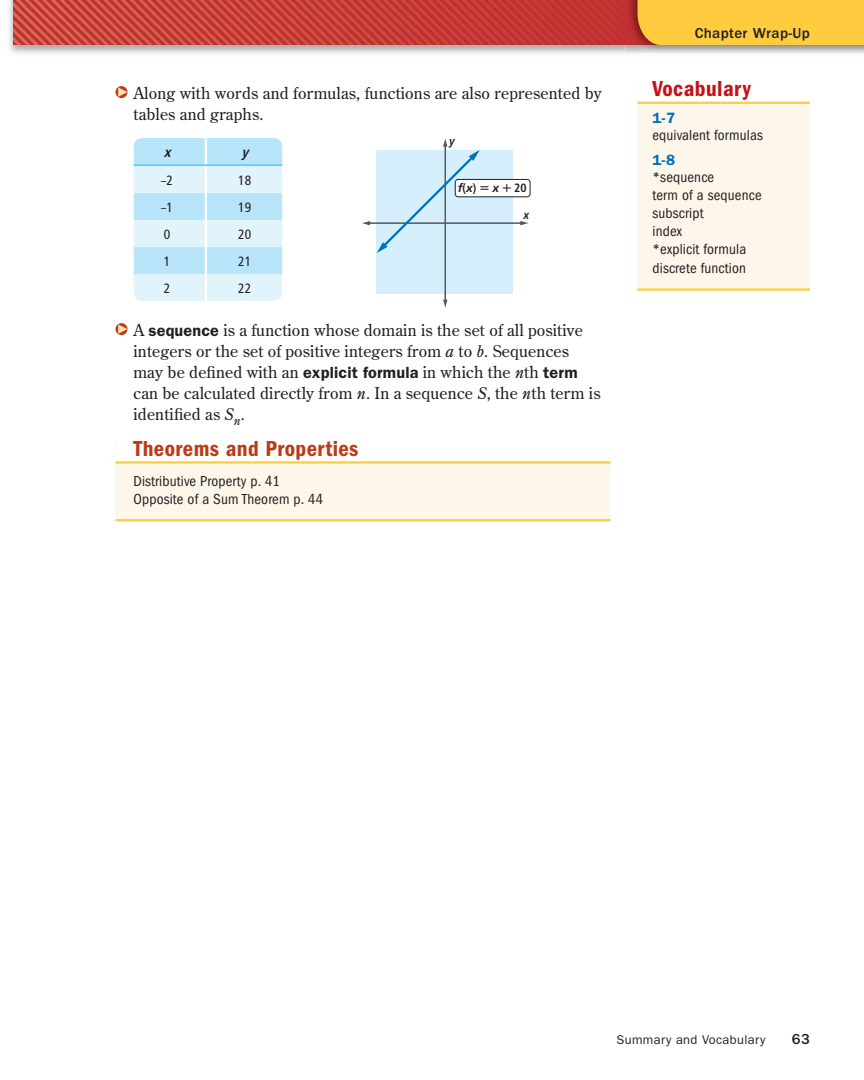
<style>
.page{position:relative;width:864px;height:1080px;background:#fff}
.page>*{position:absolute;margin:0;border:0;box-sizing:border-box;transform-origin:0 0}
.t1{font:22.5px "ITC Franklin Gothic Std Dm Cd";letter-spacing:.02em;color:#bd3b17}
.t2{font:22.5px "ITC Franklin Gothic Std Dm Cd";letter-spacing:.02em;color:#c4121a}
.t3{font:16.2px/21px "Century Old Style Std";letter-spacing:.01em;color:#231f20}
.t4{font:condensed 15px/18px "ITC Franklin Gothic Std";letter-spacing:.01em;color:#231f20}
.t5{font:500 15px "ITC Franklin Gothic Std";letter-spacing:.025em;color:#231f20}
.t6{font:italic 700 condensed 14.25px "Frutiger LT Std";color:#231f20}
.t7{font:condensed 13.5px "Frutiger LT Std";letter-spacing:.01em;color:#231f20}
.t8{font:13.5px "Uni Math";color:#231f20;scale:.75 1}
.t9{font:12.75px "ITC Franklin Gothic Std";letter-spacing:.03em;color:#231f20}
.t10{font:700 condensed 12px "Frutiger LT Std";color:#231f20}
.t11{font:italic 700 12px "Frutiger LT Std";color:#231f20;scale:.85 1}
.t12{font:italic 700 11.85px "Frutiger LT Std";color:#231f20;scale:.86 1}
.s1{font-family:"Frutiger LT Std";font-stretch:condensed}
.s2{font-style:italic;font-stretch:normal}
.s3{font-family:"Uni Math";font-stretch:normal}
.s4{font-family:"ITC Franklin Gothic Std";font-weight:600}
.s5{font-style:italic}
.s6{font-weight:600;font-stretch:normal;color:#0072bc}
</style>
<div class="page">
<img style="left:9px;top:0;width:633px;height:54px">
<img style="left:14px;top:0;width:611px;height:45px">
<img style="left:625px;top:0;width:13px;height:45px">
<div style="left:116px;top:86px;width:12px;height:12px;background:#bd3b17;border-radius:50%"></div>
<svg style="left:118px;top:87px;width:10px;height:10px"></svg>
<div style="left:116px;top:323px;width:12px;height:12px;background:#bd3b17;border-radius:50%"></div>
<svg style="left:118px;top:324px;width:10px;height:10px"></svg>
<div style="left:116px;top:438px;width:494px;height:81px;background:#fcf6eb"></div>
<div style="left:116px;top:425px;width:494px;height:36px;background:#fff"></div>
<hr style="left:116px;top:461px;width:494px;height:3px;background:#fecc3e">
<hr style="left:116px;top:519px;width:494px;height:2px;background:#fecc3e">
<svg style="left:134px;top:138px;width:148px;height:163px;background:#cdecfa"></svg>
<hr style="left:205px;top:138px;width:2px;height:26px;background:#fff">
<hr style="left:205px;top:166px;width:2px;height:27px;background:#fff">
<hr style="left:205px;top:193px;width:2px;height:27px;background:#fff">
<hr style="left:205px;top:220px;width:2px;height:27px;background:#fff">
<hr style="left:205px;top:247px;width:2px;height:27px;background:#fff">
<hr style="left:205px;top:274px;width:2px;height:27px;background:#fff">
<hr style="left:134px;top:164px;width:72px;height:2px;background:#6bcff6">
<hr style="left:206px;top:164px;width:76px;height:2px;background:#6bcff6">
<div style="left:377px;top:150px;width:136px;height:143px;background:#d4effb"></div>
<hr style="left:445px;top:145px;width:1px;height:156px;background:#57585a">
<svg style="left:443px;top:300px;width:4px;height:8px"></svg>
<hr style="left:369px;top:222px;width:153px;height:2px;background:#57585a">
<svg style="left:362px;top:221px;width:8px;height:4px"></svg>
<svg style="left:520px;top:221px;width:8px;height:4px"></svg>
<svg style="left:377px;top:139px;width:103px;height:114px"></svg>
<div style="left:455px;top:179px;width:75px;height:18px;background:#fff;border-radius:3px"></div>
<div style="left:455px;top:179px;width:75px;height:18px;border:1px solid #231f20;border-radius:3px"></div>
<div style="left:638px;top:81px;width:172px;height:210px;background:#fcf6eb"></div>
<div style="left:638px;top:66px;width:172px;height:36px;background:#fff"></div>
<hr style="left:638px;top:102px;width:172px;height:2px;background:#fecc3e">
<hr style="left:638px;top:288px;width:172px;height:3px;background:#fecc3e">
<div style="left:638px;top:0;width:226px;height:45px;background:#fecc3e"></div>
<p class="t3" style="left:134px;top:84px;width:470px">Along with words and formulas, functions are also represented by tables and graphs.</p>
<p class="t6" style="left:164px;top:147px;width:12px">x</p>
<p class="t6" style="left:241px;top:147px;width:8px">y</p>
<p class="t8" style="left:161px;top:175px;width:17px">–<span class="s1">2</span></p>
<p class="t7" style="left:238px;top:175px;width:15px">18</p>
<p class="t8" style="left:161px;top:202px;width:17px">–<span class="s1">1</span></p>
<p class="t7" style="left:238px;top:202px;width:15px">19</p>
<p class="t7" style="left:164px;top:229px;width:8px">0</p>
<p class="t7" style="left:238px;top:229px;width:15px">20</p>
<p class="t7" style="left:164px;top:256px;width:8px">1</p>
<p class="t7" style="left:238px;top:256px;width:15px">21</p>
<p class="t7" style="left:164px;top:283px;width:8px">2</p>
<p class="t7" style="left:238px;top:283px;width:15px">22</p>
<p class="t12" style="left:449px;top:134px;width:8px">y</p>
<p class="t10" style="left:458px;top:183px;width:70px"><span class="s2">f</span>(<span class="s2">x</span>) <span class="s3">=</span> <span class="s2">x</span> <span class="s3">+</span>20</p>
<p class="t11" style="left:523px;top:208px;width:8px">x</p>
<p class="t3" style="left:133px;top:321px;width:469px">A <span class="s4">sequence</span> is a function whose domain is the set of all positive integers or the set of positive integers from <span class="s5">a</span> to <span class="s5">b</span>. Sequences may be defined with an <span class="s4">explicit formula</span> in which the <span class="s5">n</span>th <span class="s4">term </span>can be calculated directly from <span class="s5">n</span>. In a sequence <span class="s5">S</span>, the <span class="s5">n</span>th term is identified as <span class="s5">S</span><sub>n</sub>.</p>
<p class="t1" style="left:134px;top:441px;width:227px">Theorems and Properties</p>
<p class="t4" style="left:134px;top:473px;width:191px">Distributive Property p. 41<br>Opposite of a Sum Theorem p. 44</p>
<p class="t5" style="left:695px;top:27px;width:117px">Chapter Wrap-Up</p>
<p class="t2" style="left:652px;top:81px;width:100px">Vocabulary</p>
<p class="t4" style="left:652px;top:111px;width:112px;line-height:16.5px"><span class="s6">1-7<br></span>equivalent formulas</p>
<p class="t4" style="left:652px;top:153px;width:63px;line-height:16.5px"><span class="s6">1-8 </span>*sequence</p>
<p class="t4" style="left:652px;top:187px;width:111px">term of a sequence subscript<br>index<br>*explicit formula</p>
<p class="t4" style="left:652px;top:261px;width:95px">discrete function</p>
<p class="t9" style="left:617px;top:1035px;width:151px">Summary and Vocabulary</p>
<p class="t5" style="left:792px;top:1034px;width:20px">63</p>
</div>
